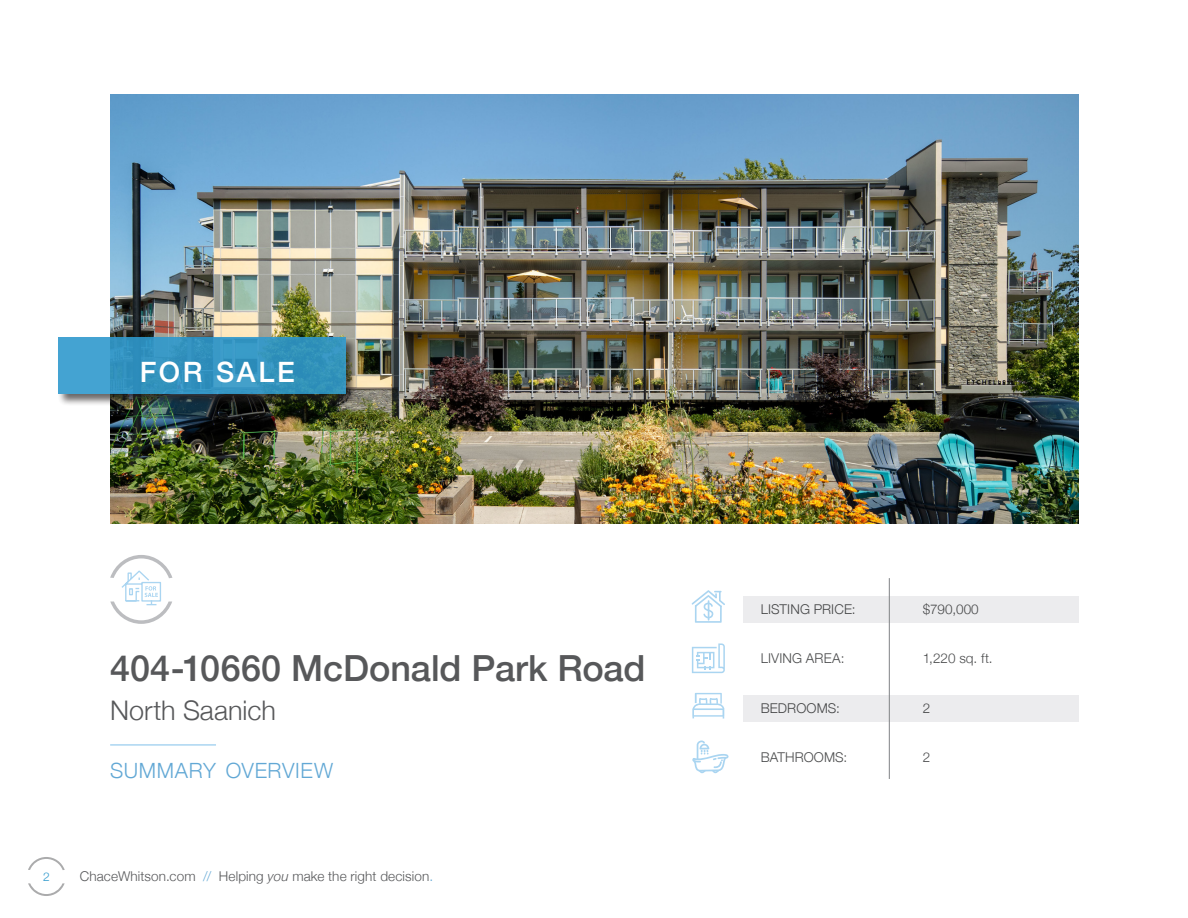
<style>
.page{position:relative;width:1188px;height:918px;background:#fff}
.page>*{position:absolute;margin:0;border:0;box-sizing:border-box;transform-origin:0 0}
.t1{font:500 36px "Helvetica Neue";letter-spacing:-.005em;color:#57585a}
.t2{font:500 28.05px "Helvetica Neue";letter-spacing:.095em;color:#fff}
.t3{font:300 27px "Helvetica Neue";color:#57585a}
.t4{font:300 21px "Helvetica Neue";letter-spacing:.03em;color:#62a8d5}
.t5{font:300 13.5px "Helvetica Neue";letter-spacing:.01em;color:#4b4c4d}
.t6{font:300 13.5px "Helvetica Neue";letter-spacing:.01em;color:#57585a}
.t7{font:300 12px "Helvetica Neue";color:#2f99cd}
.s1{color:#62a8d5}
.s2{font-style:italic}
</style>
<div class="page">
<svg style="left:28px;top:857px;width:37px;height:13px"></svg>
<svg style="left:28px;top:883px;width:37px;height:13px"></svg>
<div style="left:743px;top:597px;width:335px;height:26px;background:#ececee"></div>
<div style="left:743px;top:695px;width:335px;height:27px;background:#ececee"></div>
<img style="left:110px;top:94px;width:968px;height:429px">
<div style="left:57px;top:336px;width:301px;height:70px;background:#231f20;opacity:.75"></div>
<svg style="left:58px;top:337px;width:287px;height:57px;fill:#3595bf"></svg>
<hr style="left:110px;top:744px;width:106px;height:2px;background:#aad5f1">
<svg style="left:692px;top:643px;width:33px;height:30px"></svg>
<svg style="left:110px;top:555px;width:62px;height:69px"></svg>
<svg style="left:692px;top:590px;width:33px;height:33px"></svg>
<svg style="left:692px;top:693px;width:32px;height:26px"></svg>
<svg style="left:692px;top:741px;width:37px;height:32px"></svg>
<hr style="left:889px;top:578px;width:1px;height:201px;background:#808285">
<p class="t2" style="left:140px;top:350px;width:156px">FOR SALE</p>
<p class="t1" style="left:110px;top:639px;width:537px">404-10660 McDonald Park Road</p>
<p class="t3" style="left:110px;top:689px;width:167px">North Saanich</p>
<p class="t4" style="left:110px;top:753px;width:224px">SUMMARY OVERVIEW</p>
<p class="t7" style="left:43px;top:867px;width:8px">2</p>
<p class="t6" style="left:80px;top:865px;width:355px">ChaceWhitson.com <span class="s1">//</span> Helping <span class="s2">you</span> make the right decision<span class="s1">.</span></p>
<p class="t5" style="left:761px;top:598px;width:96px">LISTING PRICE:</p>
<p class="t5" style="left:923px;top:598px;width:57px">$790,000</p>
<p class="t5" style="left:761px;top:647px;width:85px">LIVING AREA:</p>
<p class="t5" style="left:923px;top:647px;width:71px">1,220 sq. ft.</p>
<p class="t5" style="left:761px;top:697px;width:81px">BEDROOMS:</p>
<p class="t5" style="left:923px;top:697px;width:9px">2</p>
<p class="t5" style="left:761px;top:746px;width:88px">BATHROOMS:</p>
<p class="t5" style="left:923px;top:746px;width:9px">2</p>
</div>
